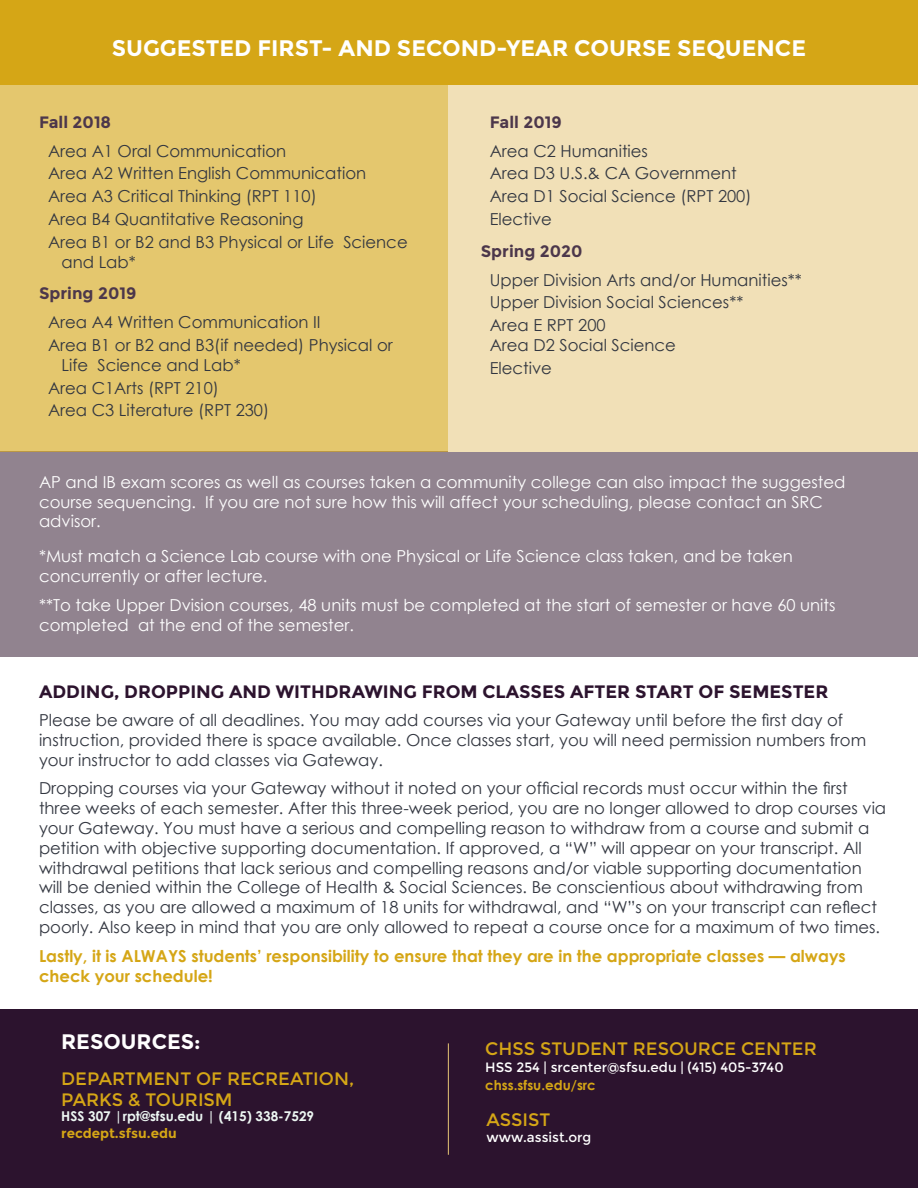
<style>
.page{position:relative;width:918px;height:1188px;background:#fff}
.page>*{position:absolute;margin:0;border:0;box-sizing:border-box;transform-origin:0 0}
.Content_Titles{font:700 22.5px "Montserrat";color:#fff}
.Prereq_titles{font:700 21px "Montserrat";color:#fff}
.Content_Titles-2{font:18px "Montserrat";color:#d5a616}
.Policy_title{font:700 18px "Montserrat";color:#2c132e}
.Body_Content{font:16.5px/19.8px "Century Gothic";color:#323640}
.Sequence_text{font:16.5px/19.8px "Century Gothic";color:#323640}
.Prereq_footnote{font:16.5px/19.8px "Century Gothic";color:#fff}
.Body_Content-2{font:700 16.5px/19.8px "Century Gothic";color:#d5a616}
.sequencetitles{font:700 16.5px "Montserrat";color:#4c374b}
.Sequence_text-2{font:700 16.5px "Montserrat";color:#4c374b}
.Content_Titles-3{font:13.5px "Montserrat";color:#fff}
.Content_Titles-4{font:700 13.5px/16.2px "Century Gothic";color:#edf7f3}
.Content_Titles-5{font:700 13.5px "Century Gothic";color:#d5a616}
.s1{font-family:"Montserrat";color:#d5a616}
</style>
<div class="page">
<div style="left:0;top:452px;width:918px;height:205px;background:#91838f"></div>
<div style="left:0;top:0;width:448px;height:452px;background:#e4c76e"></div>
<div style="left:448px;top:15px;width:470px;height:437px;background:#f1e0b7"></div>
<div style="left:0;top:0;width:918px;height:85px;background:#d5a616"></div>
<div style="left:0;top:1010px;width:918px;height:178px;background:#2c132e"></div>
<hr style="left:448px;top:1043px;width:1px;height:112px;background:#e6c575">
<p class="Content_Titles" style="left:112px;top:34px;width:696px">SUGGESTED FIRST- AND SECOND-YEAR COURSE SEQUENCE</p>
<p class="sequencetitles" style="left:39px;top:112px;width:74px">Fall 2018</p>
<p class="Sequence_text" style="left:48px;top:140px;width:240px">Area A1 Oral Communication</p>
<p class="Sequence_text" style="left:48px;top:163px;width:320px">Area A2 Written English Communication</p>
<p class="Sequence_text" style="left:48px;top:186px;width:270px">Area A3 Critical Thinking (RPT 110)</p>
<p class="Sequence_text" style="left:48px;top:209px;width:257px">Area B4 Quantitative Reasoning</p>
<p class="Sequence_text" style="left:62px;top:232px;width:348px;text-indent:-14px">Area B1 or B2 and B3 Physical or Life Science and Lab*</p>
<p class="sequencetitles" style="left:39px;top:284px;width:99px">Spring 2019</p>
<p class="Sequence_text" style="left:48px;top:312px;width:274px">Area A4 Written Communication II</p>
<p class="Sequence_text" style="left:62px;top:335px;width:333px;text-indent:-14px">Area B1 or B2 and B3(if needed) Physical or<br>Life Science and Lab*</p>
<p class="Sequence_text" style="left:48px;top:377px;width:173px">Area C1Arts (RPT 210)</p>
<p class="Sequence_text" style="left:48px;top:400px;width:223px">Area C3 Literature (RPT 230)</p>
<p class="Sequence_text-2" style="left:490px;top:112px;width:74px">Fall 2019</p>
<p class="Sequence_text" style="left:490px;top:140px;width:160px">Area C2 Humanities</p>
<p class="Sequence_text" style="left:490px;top:163px;width:249px">Area D3 U.S.&amp; CA Government</p>
<p class="Sequence_text" style="left:490px;top:186px;width:263px">Area D1 Social Science (RPT 200)</p>
<p class="Sequence_text" style="left:490px;top:209px;width:64px">Elective</p>
<p class="sequencetitles" style="left:481px;top:241px;width:103px">Spring 2020</p>
<p class="Sequence_text" style="left:490px;top:269px;width:314px">Upper Division Arts and/or Humanities**</p>
<p class="Sequence_text" style="left:490px;top:292px;width:255px">Upper Division Social Sciences**</p>
<p class="Sequence_text" style="left:490px;top:315px;width:188px">Area E RPT 200<br>Area D2 Social Science</p>
<p class="Sequence_text" style="left:490px;top:358px;width:64px">Elective</p>
<p class="Prereq_footnote" style="left:39px;top:472px;width:808px">AP and IB exam scores as well as courses taken a community college can also impact the suggested course sequencing. If you are not sure how this will affect your scheduling, please contact an SRC advisor.</p>
<p class="Prereq_footnote" style="left:39px;top:546px;width:755px">*Must match a Science Lab course with one Physical or Life Science class taken, and be taken concurrently or after lecture.</p>
<p class="Prereq_footnote" style="left:39px;top:595px;width:798px">**To take Upper Dvision courses, 48 units must be completed at the start of semester or have 60 units completed at the end of the semester.</p>
<p class="Policy_title" style="left:39px;top:681px;width:791px">ADDING, DROPPING AND WITHDRAWING FROM CLASSES AFTER START OF SEMESTER</p>
<p class="Body_Content" style="left:39px;top:710px;width:829px">Please be aware of all deadlines. You may add courses via your Gateway until before the first day of instruction, provided there is space available. Once classes start, you will need permission numbers from your instructor to add classes via Gateway.</p>
<p class="Body_Content" style="left:39px;top:778px;width:849px">Dropping courses via your Gateway without it noted on your official records must occur within the first three weeks of each semester. After this three-week period, you are no longer allowed to drop courses via your Gateway. You must have a serious and compelling reason to withdraw from a course and submit a petition with objective supporting documentation. If approved, a “W” will appear on your transcript. All withdrawal petitions that lack serious and compelling reasons and/or viable supporting documentation will be denied within the College of Health &amp; Social Sciences. Be conscientious about withdrawing from classes, as you are allowed a maximum of 18 units for withdrawal, and “W”s on your transcript can reflect poorly. Also keep in mind that you are only allowed to repeat a course once for a maximum of two times.</p>
<p class="Body_Content-2" style="left:39px;top:945px;width:808px">Lastly, it is ALWAYS students’ responsibility to ensure that they are in the appropriate classes — always check your schedule!</p>
<p class="Prereq_titles" style="left:61px;top:1029px;width:141px">RESOURCES:</p>
<p class="Content_Titles-2" style="left:485px;top:1038px;width:333px">CHSS STUDENT RESOURCE CENTER</p>
<p class="Content_Titles-3" style="left:485px;top:1059px;width:300px">HSS 254 | srcenter@sfsu.edu | (415) 405-3740</p>
<p class="Content_Titles-2" style="left:61px;top:1068px;width:294px">DEPARTMENT OF RECREATION,</p>
<p class="Content_Titles-5" style="left:485px;top:1074px;width:112px">chss.sfsu.edu/src</p>
<p class="Content_Titles-2" style="left:61px;top:1090px;width:173px">PARKS &amp; TOURISM</p>
<p class="Content_Titles-4" style="left:61px;top:1108px;width:254px">HSS 307 |rpt@sfsu.edu | (415) 338-7529 <span class="s1">recdept.sfsu.edu</span></p>
<p class="Content_Titles-2" style="left:487px;top:1110px;width:65px">ASSIST</p>
<p class="Content_Titles-3" style="left:487px;top:1130px;width:106px">www.assist.org</p>
</div>
